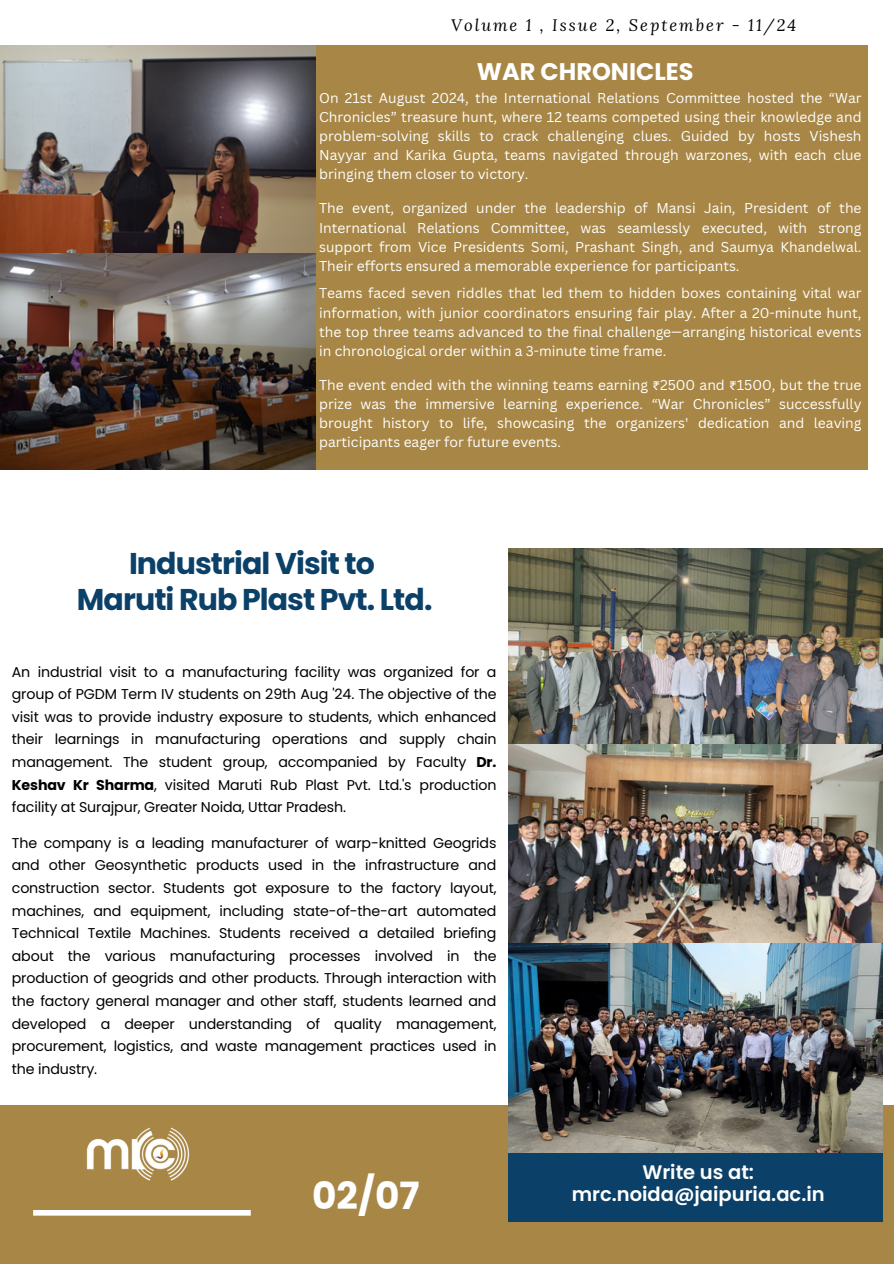
<style>
.page{position:relative;width:894px;height:1264px;background:#fff}
.page>*{position:absolute;margin:0;border:0;box-sizing:border-box;transform-origin:0 0}
.t1{font:700 37.5px "Poppins";color:#fff}
.t2{font:700 30px/36px "Poppins";letter-spacing:-.03em;color:#0b4068;text-align:center}
.t3{font:700 24px "Poppins";color:#fff}
.t4{font:600 19.5px/22.5px "Poppins";color:#fff;text-align:center}
.t5{font:italic 16.5px "Lora";letter-spacing:.12em;color:#000}
.t6{font:14.25px/22.6px "Poppins";letter-spacing:-.01em;color:#000;text-align:justify}
.t7{font:13.8px/19px "Canva Sans";color:#fff;text-align:justify}
.s1{font-family:"Noto Sans Gurmukhi"}
.s2{font-weight:700}
</style>
<div class="page">
<div style="left:311px;top:46px;width:557px;height:424px;background:#a88746"></div>
<div style="left:0;top:1104px;width:893px;height:159px;background:#a88746"></div>
<div style="left:508px;top:548px;width:374px;height:673px;background:#0b4068"></div>
<div style="left:33px;top:1209px;width:218px;height:6px;background:#fff"></div>
<img style="left:72px;top:1104px;width:129px;height:112px">
<img style="left:0;top:46px;width:315px;height:208px">
<img style="left:0;top:254px;width:315px;height:216px">
<img style="left:508px;top:548px;width:374px;height:603px">
<h4 class="t5" style="left:451px;top:14px;width:346px">Volume 1 , Issue 2, September - 11/24</h4>
<p class="t3" style="left:476px;top:55px;width:218px">WAR CHRONICLES</p>
<p class="t7" style="left:319px;top:88px;width:543px">On 21st August 2024, the International Relations Committee hosted the “War Chronicles” treasure hunt, where 12 teams competed using their knowledge and problem-solving skills to crack challenging clues. Guided by hosts Vishesh Nayyar and Karika Gupta, teams navigated through warzones, with each clue bringing them closer to victory.</p>
<p class="t7" style="left:319px;top:198px;width:543px">The event, organized under the leadership of Mansi Jain, President of the International Relations Committee, was seamlessly executed, with strong support from Vice Presidents Somi, Prashant Singh, and Saumya Khandelwal.<br>Their efforts ensured a memorable experience for participants.</p>
<p class="t7" style="left:319px;top:283px;width:543px">Teams faced seven riddles that led them to hidden boxes containing vital war information, with junior coordinators ensuring fair play. After a 20-minute hunt, the top three teams advanced to the final challenge—arranging historical events in chronological order within a 3-minute time frame.</p>
<h1 class="t7" style="left:319px;top:375px;width:543px">The event ended with the winning teams earning <span class="s1">₹</span>2500 and <span class="s1">₹</span>1500, but the true prize was the immersive learning experience. “War Chronicles” successfully brought history to life, showcasing the organizers' dedication and leaving participants eager for future events.</h1>
<p class="t2" style="left:77px;top:545px;width:357px">Industrial Visit to<br>Maruti Rub Plast Pvt. Ltd.</p>
<p class="t6" style="left:12px;top:660px;width:486px">An industrial visit to a manufacturing facility was organized for a group of PGDM Term IV students on 29th Aug '24. The objective of the visit was to provide industry exposure to students, which enhanced their learnings in manufacturing operations and supply chain management. The student group, accompanied by Faculty <span class="s2">Dr.<br>Keshav Kr Sharma</span>, visited Maruti Rub Plast Pvt. Ltd.'s production facility at Surajpur, Greater Noida, Uttar Pradesh.</p>
<p class="t6" style="left:12px;top:831px;width:486px">The company is a leading manufacturer of warp-knitted Geogrids and other Geosynthetic products used in the infrastructure and construction sector. Students got exposure to the factory layout, machines, and equipment, including state-of-the-art automated Technical Textile Machines. Students received a detailed briefing about the various manufacturing processes involved in the production of geogrids and other products. Through interaction with the factory general manager and other staff, students learned and developed a deeper understanding of quality management, procurement, logistics, and waste management practices used in the industry.</p>
<h2 class="t1" style="left:312px;top:1169px;width:109px">02/07</h2>
<p class="t4" style="left:571px;top:1160px;width:254px">Write us at: mrc.noida@jaipuria.ac.in</p>
</div>
